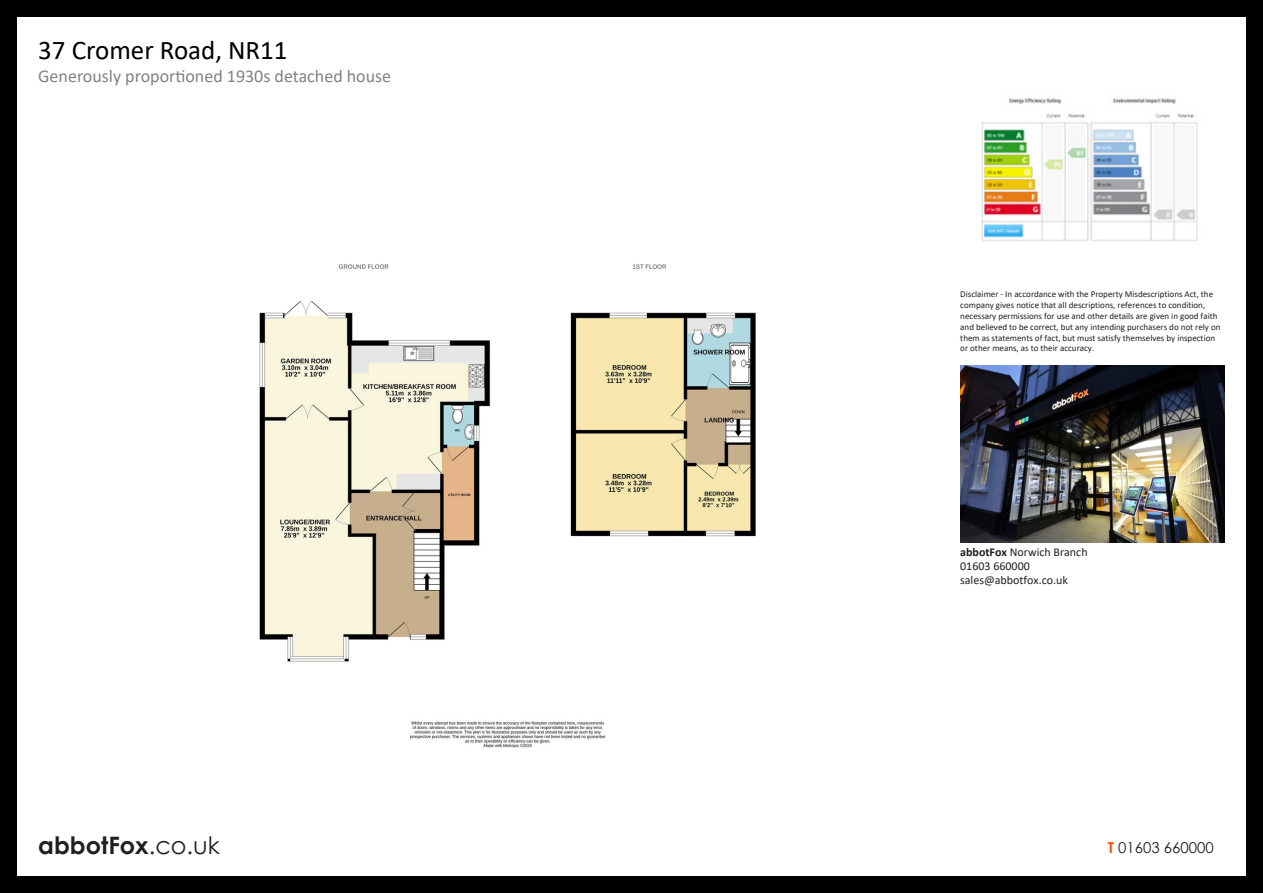
<style>
.page{position:relative;width:1263px;height:893px;background:#000}
.page>*{position:absolute;margin:0;border:0;box-sizing:border-box;transform-origin:0 0}
.t1{font:27px "Calibri";color:#000}
.t2{font:700 24px "Century Gothic";color:#231f20}
.t3{font:18px "Calibri";color:#808285}
.Paragraph_Style_1{font:15px "Century Gothic";color:#231f20}
.Paragraph_Style_1-2{font:12px "Calibri";color:#231f20}
.Paragraph_Style_1-3{font:9px/10.8px "Calibri";color:#231f20}
.s1{font-weight:700}
.s2{font-weight:400}
.s3{font-weight:700;color:#ff5000}
</style>
<div class="page">
<div style="left:17px;top:17px;width:1229px;height:859px;background:#fff"></div>
<img style="left:960px;top:366px;width:265px;height:176px">
<img style="left:259px;top:264px;width:497px;height:483px">
<img style="left:982px;top:98px;width:216px;height:144px">
<p class="t1" style="left:38px;top:31px;width:251px">37 Cromer Road, NR11</p>
<p class="t3" style="left:38px;top:63px;width:354px">Generously proportioned 1930s detached house</p>
<p class="Paragraph_Style_1-3" style="left:960px;top:289px;width:262px">Disclaimer - In accordance with the Property Misdescriptions Act, the company gives notice that all descriptions, references to condition, necessary permissions for use and other details are given in good faith and believed to be correct, but any intending purchasers do not rely on them as statements of fact, but must satisfy themselves by inspection or other means, as to their accuracy.</p>
<p class="Paragraph_Style_1-2" style="left:960px;top:543px;width:129px"><span class="s1">abbotFox</span> Norwich Branch</p>
<p class="Paragraph_Style_1-2" style="left:960px;top:558px;width:71px">01603 660000</p>
<p class="Paragraph_Style_1-2" style="left:960px;top:572px;width:109px">sales@abbotfox.co.uk</p>
<p class="t2" style="left:38px;top:827px;width:183px">abbotFox<span class="s2">.co.uk</span></p>
<p class="Paragraph_Style_1" style="left:1108px;top:837px;width:108px"><span class="s3">T</span> 01603 660000</p>
</div>
